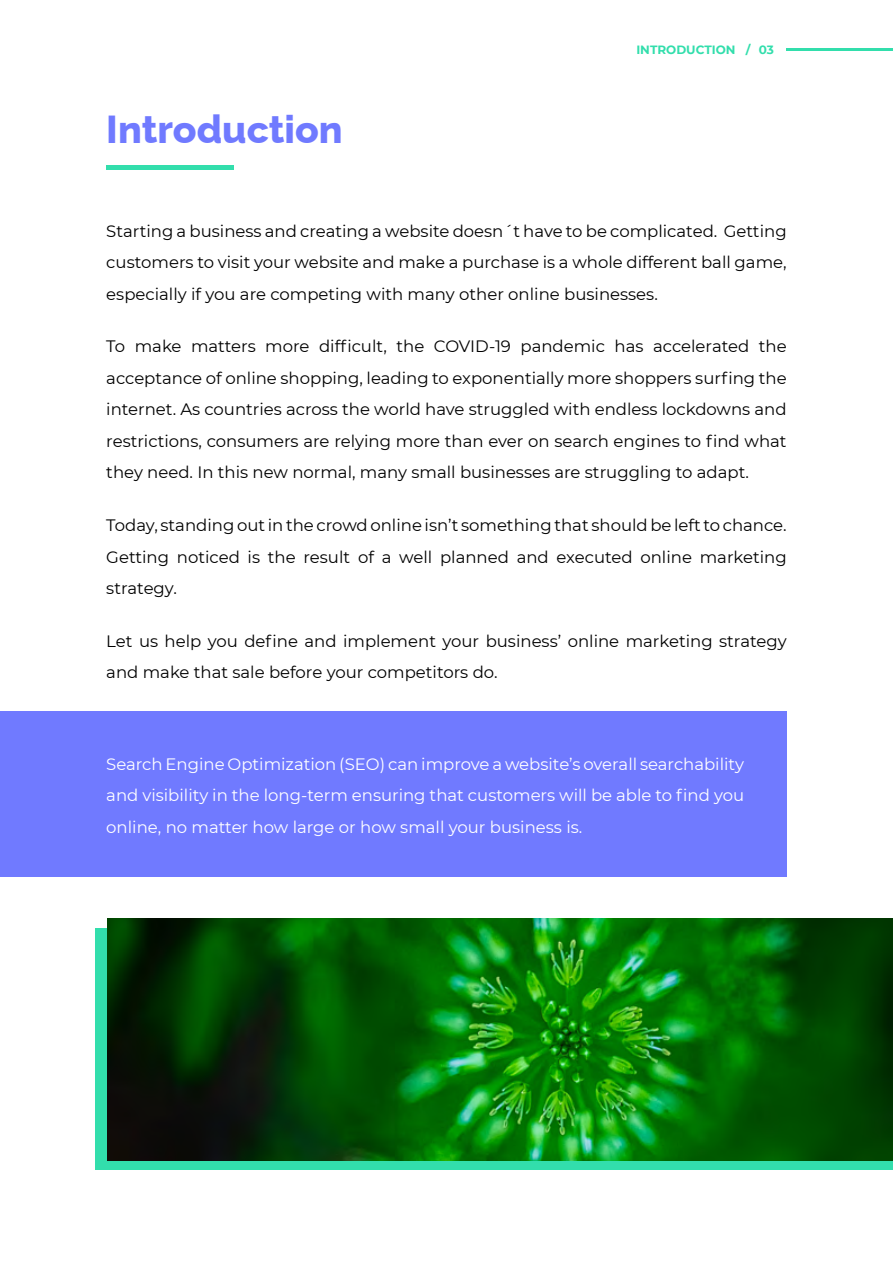
<style>
.page{position:relative;width:893px;height:1263px;background:#fff}
.page>*{position:absolute;margin:0;border:0;box-sizing:border-box;transform-origin:0 0}
.t1{font:800 39px "Raleway";color:#707aff}
.t2{font:16.5px/31.5px "Montserrat";color:#000;text-align:justify}
.t3{font:16.5px/31.5px "Montserrat";color:#fff;text-align:justify}
.t4{font:700 12px "Montserrat";color:#32deac}
</style>
<div class="page">
<hr style="left:787px;top:49px;width:106px;height:2px;background:#32deac">
<div style="left:95px;top:928px;width:798px;height:241px;background:#32deac"></div>
<div style="left:106px;top:165px;width:128px;height:5px;background:#32deac"></div>
<img style="left:107px;top:918px;width:786px;height:242px">
<div style="left:0;top:711px;width:787px;height:166px;background:#707aff"></div>
<h1 class="t1" style="left:106px;top:98px;width:238px">Introduction</h1>
<p class="t4" style="left:636px;top:41px;width:139px">INTRODUCTION / 03</p>
<p class="t2" style="left:106px;top:214px;width:682px">Starting a business and creating a website doesn´t have to be complicated. Getting customers to visit your website and make a purchase is a whole different ball game, especially if you are competing with many other online businesses.</p>
<p class="t2" style="left:106px;top:330px;width:682px">To make matters more difficult, the COVID-19 pandemic has accelerated the acceptance of online shopping, leading to exponentially more shoppers surfing the internet. As countries across the world have struggled with endless lockdowns and restrictions, consumers are relying more than ever on search engines to find what they need. In this new normal, many small businesses are struggling to adapt.</p>
<p class="t2" style="left:106px;top:509px;width:682px">Today, standing out in the crowd online isn’t something that should be left to chance.<br>Getting noticed is the result of a well planned and executed online marketing strategy.</p>
<p class="t2" style="left:106px;top:625px;width:682px">Let us help you define and implement your business’ online marketing strategy and make that sale before your competitors do.</p>
<p class="t3" style="left:106px;top:748px;width:639px">Search Engine Optimization (SEO) can improve a website’s overall searchability and visibility in the long-term ensuring that customers will be able to find you online, no matter how large or how small your business is.</p>
</div>
